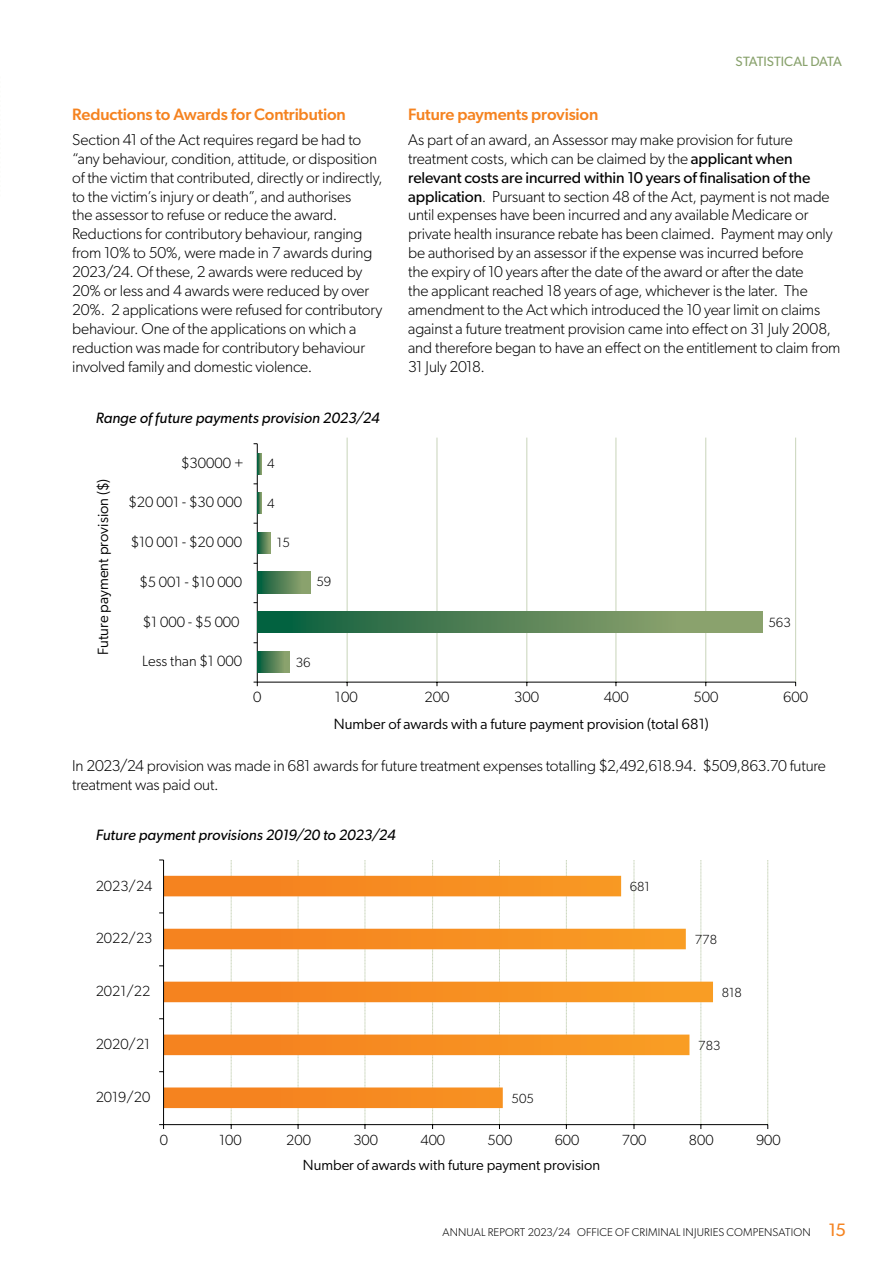
<style>
.page{position:relative;width:893px;height:1263px;background:#fff}
.page>*{position:absolute;margin:0;border:0;box-sizing:border-box;transform-origin:0 0}
.t1{font:500 16.5px "Gibson";letter-spacing:-.01em;color:#f58320}
.t2{font:300 15.75px/18.9px "Gibson";letter-spacing:-.01em;color:#000}
.t3{font:italic 15px "Gibson";letter-spacing:.005em;color:#000}
.t4{font:300 14.85px "Gibson";color:#000}
.t5{font:14.85px "Gibson";color:#000}
.t6{font:300 14.7px "Gibson";color:#000}
.t7{font:14.7px "Gibson";color:#000}
.t8{font:13.5px "Gibson";letter-spacing:-.005em;color:#89a26d}
.t9{font:300 13.35px "Gibson";color:#000}
.t10{font:300 13.2px "Gibson";color:#000}
.t11{font:300 11.25px "Gibson";letter-spacing:.015em;color:#000}
.s1{font-weight:400}
.s2{font-weight:400;font-size:18px;color:#f58320}
</style>
<div class="page">
<svg style="left:164px;top:876px;width:549px;height:232px"></svg>
<hr style="left:164px;top:1124px;width:604px;height:1px;background:#000">
<svg style="left:231px;top:860px;width:1px;height:269px"></svg>
<svg style="left:298px;top:860px;width:1px;height:269px"></svg>
<svg style="left:365px;top:860px;width:1px;height:269px"></svg>
<svg style="left:432px;top:860px;width:1px;height:269px"></svg>
<svg style="left:499px;top:860px;width:1px;height:269px"></svg>
<svg style="left:566px;top:860px;width:1px;height:269px"></svg>
<svg style="left:634px;top:860px;width:1px;height:269px"></svg>
<svg style="left:701px;top:860px;width:1px;height:269px"></svg>
<svg style="left:767px;top:860px;width:1px;height:269px"></svg>
<hr style="left:163px;top:860px;width:1px;height:264px;background:#000">
<svg style="left:159px;top:1124px;width:5px;height:5px"></svg>
<hr style="left:257px;top:444px;width:1px;height:238px;background:#000">
<svg style="left:257px;top:453px;width:4px;height:21px"></svg>
<svg style="left:257px;top:493px;width:4px;height:21px"></svg>
<svg style="left:257px;top:533px;width:14px;height:20px"></svg>
<div style="left:257px;top:652px;width:32px;height:21px;background:linear-gradient(to right,#065c3c,#97a670)"></div>
<hr style="left:347px;top:438px;width:1px;height:244px;background:#c8d4ba">
<hr style="left:437px;top:438px;width:1px;height:244px;background:#c8d4ba">
<hr style="left:527px;top:438px;width:1px;height:244px;background:#c8d4ba">
<hr style="left:616px;top:438px;width:1px;height:244px;background:#c8d4ba">
<hr style="left:705px;top:438px;width:1px;height:244px;background:#c8d4ba">
<hr style="left:795px;top:438px;width:1px;height:244px;background:#c8d4ba">
<hr style="left:257px;top:682px;width:539px;height:1px;background:#000">
<svg style="left:257px;top:572px;width:53px;height:21px"></svg>
<svg style="left:257px;top:612px;width:505px;height:21px;background:#538357"></svg>
<p class="t1" style="left:72px;top:104px;width:275px">Reductions to Awards for Contribution</p>
<p class="t2" style="left:72px;top:130px;width:312px">Section 41 of the Act requires regard be had to “any behaviour, condition, attitude, or disposition of the victim that contributed, directly or indirectly, to the victim’s injury or death”, and authorises<br>the assessor to refuse or reduce the award.<br>Reductions for contributory behaviour, ranging from 10% to 50%, were made in 7 awards during 2023/24. Of these, 2 awards were reduced by 20% or less and 4 awards were reduced by over 20%. 2 applications were refused for contributory behaviour. One of the applications on which a reduction was made for contributory behaviour involved family and domestic violence.</p>
<p class="t3" style="left:96px;top:409px;width:285px">Range of future payments provision 2023/24</p>
<p class="t5" style="left:94px;top:655px;width:178px;rotate:-90deg">Future payment provision ($)</p>
<p class="t4" style="left:181px;top:454px;width:64px">$30000 +</p>
<p class="t4" style="left:129px;top:493px;width:115px">$20 001 - $30 000</p>
<p class="t4" style="left:131px;top:533px;width:113px">$10 001 - $20 000</p>
<p class="t4" style="left:139px;top:573px;width:104px">$5 001 - $10 000</p>
<p class="t4" style="left:143px;top:613px;width:98px">$1 000 - $5 000</p>
<p class="t4" style="left:142px;top:652px;width:101px">Less than $1 000</p>
<p class="t9" style="left:267px;top:456px;width:9px">4</p>
<p class="t9" style="left:267px;top:495px;width:9px">4</p>
<p class="t9" style="left:277px;top:535px;width:15px">15</p>
<p class="t9" style="left:316px;top:573px;width:16px">59</p>
<p class="t9" style="left:296px;top:654px;width:16px">36</p>
<p class="t8" style="left:736px;top:53px;width:108px">STATISTICAL DATA</p>
<p class="t1" style="left:408px;top:104px;width:192px">Future payments provision</p>
<p class="t2" style="left:408px;top:130px;width:434px">As part of an award, an Assessor may make provision for future treatment costs, which can be claimed by the <span class="s1">applicant when relevant costs are incurred within 10 years of finalisation of the application</span>. Pursuant to section 48 of the Act, payment is not made until expenses have been incurred and any available Medicare or private health insurance rebate has been claimed. Payment may only be authorised by an assessor if the expense was incurred before<br>the expiry of 10 years after the date of the award or after the date<br>the applicant reached 18 years of age, whichever is the later. The amendment to the Act which introduced the 10 year limit on claims against a future treatment provision came into effect on 31 July 2008, and therefore began to have an effect on the entitlement to claim from 31 July 2018.</p>
<p class="t9" style="left:768px;top:614px;width:24px">563</p>
<p class="t4" style="left:253px;top:688px;width:10px">0</p>
<p class="t4" style="left:335px;top:688px;width:24px">100</p>
<p class="t4" style="left:425px;top:688px;width:26px">200</p>
<p class="t4" style="left:514px;top:688px;width:26px">300</p>
<p class="t4" style="left:604px;top:688px;width:26px">400</p>
<p class="t4" style="left:694px;top:688px;width:26px">500</p>
<p class="t4" style="left:783px;top:688px;width:26px">600</p>
<p class="t5" style="left:334px;top:715px;width:377px">Number of awards with a future payment provision (total 681)</p>
<p class="t2" style="left:72px;top:756px;width:755px">In 2023/24 provision was made in 681 awards for future treatment expenses totalling $2,492,618.94. $509,863.70 future treatment was paid out.</p>
<p class="t3" style="left:96px;top:825px;width:301px">Future payment provisions 2019/20 to 2023/24</p>
<p class="t6" style="left:96px;top:876px;width:58px">2023/24</p>
<p class="t10" style="left:630px;top:879px;width:22px">681</p>
<p class="t6" style="left:96px;top:929px;width:58px">2022/23</p>
<p class="t10" style="left:695px;top:932px;width:24px">778</p>
<p class="t6" style="left:96px;top:982px;width:56px">2021/22</p>
<p class="t10" style="left:722px;top:984px;width:22px">818</p>
<p class="t6" style="left:96px;top:1035px;width:56px">2020/21</p>
<p class="t10" style="left:698px;top:1037px;width:24px">783</p>
<p class="t6" style="left:96px;top:1088px;width:56px">2019/20</p>
<p class="t10" style="left:512px;top:1090px;width:24px">505</p>
<p class="t6" style="left:160px;top:1131px;width:10px">0</p>
<p class="t6" style="left:219px;top:1131px;width:24px">100</p>
<p class="t6" style="left:286px;top:1131px;width:26px">200</p>
<p class="t6" style="left:353px;top:1131px;width:26px">300</p>
<p class="t6" style="left:420px;top:1131px;width:26px">400</p>
<p class="t6" style="left:488px;top:1131px;width:26px">500</p>
<p class="t6" style="left:555px;top:1131px;width:26px">600</p>
<p class="t6" style="left:622px;top:1131px;width:26px">700</p>
<p class="t6" style="left:689px;top:1131px;width:26px">800</p>
<p class="t6" style="left:756px;top:1131px;width:26px">900</p>
<p class="t7" style="left:303px;top:1156px;width:299px">Number of awards with future payment provision</p>
<p class="t11" style="left:442px;top:1225px;width:405px">ANNUAL REPORT 2023/24 OFFICE OF CRIMINAL INJURIES COMPENSATION <span class="s2">15</span></p>
</div>
